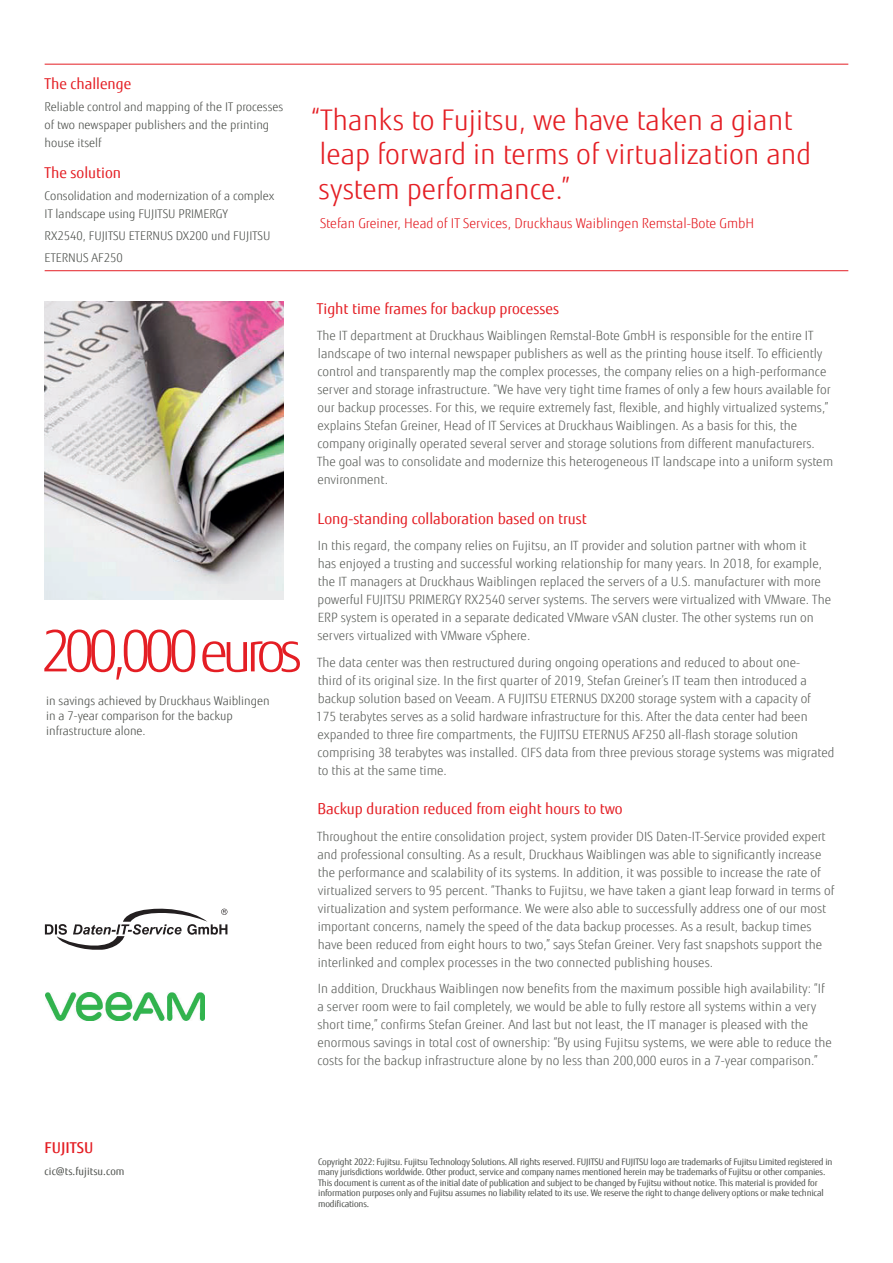
<style>
.page{position:relative;width:893px;height:1263px;background:#fff}
.page>*{position:absolute;margin:0;border:0;box-sizing:border-box;transform-origin:0 0}
.t1{font:300 57px "Fujitsu Sans";letter-spacing:-.11em;color:#e41e24}
.t2{font:300 28.5px/34.5px "Fujitsu Sans";color:#e41e24}
.t3{font:15px "Fujitsu Sans";color:#e41e24}
.t4{font:500 15px "Fujitsu Sans";color:#e41e24}
.t5{font:300 13.5px "Fujitsu Sans";color:#e41e24}
.t6{font:300 12.75px/18px "Fujitsu Sans";color:#5e615d}
.t7{font:300 12px/18px "Fujitsu Sans";color:#4d504c}
.t8{font:10.5px "Fujitsu Sans";letter-spacing:.005em;color:#4d504c}
.t9{font:9px/10.5px "Fujitsu Sans";letter-spacing:-.02em;color:#4d504c}
</style>
<div class="page">
<hr style="left:45px;top:64px;width:803px;height:1px;background:#e41e24">
<hr style="left:45px;top:270px;width:803px;height:1px;background:#e41e24">
<img style="left:45px;top:302px;width:238px;height:298px">
<img style="left:45px;top:992px;width:159px;height:29px">
<svg style="left:45px;top:909px;width:182px;height:41px"></svg>
<p class="t3" style="left:45px;top:74px;width:88px">The challenge</p>
<p class="t7" style="left:45px;top:98px;width:240px">Reliable control and mapping of the IT processes of two newspaper publishers and the printing house itself</p>
<p class="t3" style="left:45px;top:163px;width:78px">The solution</p>
<p class="t7" style="left:45px;top:187px;width:231px">Consolidation and modernization of a complex<br>IT landscape using FUJITSU PRIMERGY</p>
<p class="t7" style="left:45px;top:225px;width:227px;line-height:22.2px">RX2540, FUJITSU ETERNUS DX200 und FUJITSU<br>ETERNUS AF250</p>
<h2 class="t2" style="left:312px;top:103px;width:501px">“Thanks to Fujitsu, we have taken a giant leap forward in terms of virtualization and system performance.”</h2>
<p class="t5" style="left:320px;top:215px;width:436px">Stefan Greiner, Head of IT Services, Druckhaus Waiblingen Remstal-Bote GmbH</p>
<h1 class="t1" style="left:40px;top:617px;width:264px">200,000 euros</h1>
<p class="t7" style="left:46px;top:693px;width:225px;line-height:15px">in savings achieved by Druckhaus Waiblingen in a 7-year comparison for the backup infrastructure alone.</p>
<p class="t3" style="left:317px;top:299px;width:244px">Tight time frames for backup processes</p>
<p class="t6" style="left:317px;top:327px;width:518px">The IT department at Druckhaus Waiblingen Remstal-Bote GmbH is responsible for the entire IT landscape of two internal newspaper publishers as well as the printing house itself. To efficiently control and transparently map the complex processes, the company relies on a high-performance server and storage infrastructure. “We have very tight time frames of only a few hours available for our backup processes. For this, we require extremely fast, flexible, and highly virtualized systems,” explains Stefan Greiner, Head of IT Services at Druckhaus Waiblingen. As a basis for this, the company originally operated several server and storage solutions from different manufacturers.<br>The goal was to consolidate and modernize this heterogeneous IT landscape into a uniform system environment.</p>
<p class="t3" style="left:318px;top:509px;width:270px">Long-standing collaboration based on trust</p>
<p class="t6" style="left:317px;top:537px;width:515px">In this regard, the company relies on Fujitsu, an IT provider and solution partner with whom it<br>has enjoyed a trusting and successful working relationship for many years. In 2018, for example, the IT managers at Druckhaus Waiblingen replaced the servers of a U.S. manufacturer with more powerful FUJITSU PRIMERGY RX2540 server systems. The servers were virtualized with VMware. The ERP system is operated in a separate dedicated VMware vSAN cluster. The other systems run on servers virtualized with VMware vSphere.</p>
<p class="t6" style="left:316px;top:653px;width:520px">The data center was then restructured during ongoing operations and reduced to about one-<br>third of its original size. In the first quarter of 2019, Stefan Greiner’s IT team then introduced a backup solution based on Veeam. A FUJITSU ETERNUS DX200 storage system with a capacity of<br>175 terabytes serves as a solid hardware infrastructure for this. After the data center had been expanded to three fire compartments, the FUJITSU ETERNUS AF250 all-flash storage solution comprising 38 terabytes was installed. CIFS data from three previous storage systems was migrated to this at the same time.</p>
<p class="t3" style="left:318px;top:799px;width:307px">Backup duration reduced from eight hours to two</p>
<p class="t6" style="left:317px;top:827px;width:519px">Throughout the entire consolidation project, system provider DIS Daten-IT-Service provided expert and professional consulting. As a result, Druckhaus Waiblingen was able to significantly increase the performance and scalability of its systems. In addition, it was possible to increase the rate of virtualized servers to 95 percent. “Thanks to Fujitsu, we have taken a giant leap forward in terms of virtualization and system performance. We were also able to successfully address one of our most important concerns, namely the speed of the data backup processes. As a result, backup times have been reduced from eight hours to two,” says Stefan Greiner. Very fast snapshots support the interlinked and complex processes in the two connected publishing houses.</p>
<p class="t6" style="left:317px;top:980px;width:516px">In addition, Druckhaus Waiblingen now benefits from the maximum possible high availability: “If a server room were to fail completely, we would be able to fully restore all systems within a very short time,” confirms Stefan Greiner. And last but not least, the IT manager is pleased with the enormous savings in total cost of ownership: “By using Fujitsu systems, we were able to reduce the costs for the backup infrastructure alone by no less than 200,000 euros in a 7-year comparison.”</p>
<p class="t4" style="left:45px;top:1138px;width:50px">FUJITSU</p>
<p class="t8" style="left:45px;top:1164px;width:81px">cic@ts.fujitsu.com</p>
<p class="t9" style="left:318px;top:1156px;width:516px">Copyright 2022: Fujitsu. Fujitsu Technology Solutions. All rights reserved. FUJITSU and FUJITSU logo are trademarks of Fujitsu Limited registered in many jurisdictions worldwide. Other product, service and company names mentioned herein may be trademarks of Fujitsu or other companies.<br>This document is current as of the initial date of publication and subject to be changed by Fujitsu without notice. This material is provided for information purposes only and Fujitsu assumes no liability related to its use. We reserve the right to change delivery options or make technical modifications.</p>
</div>
